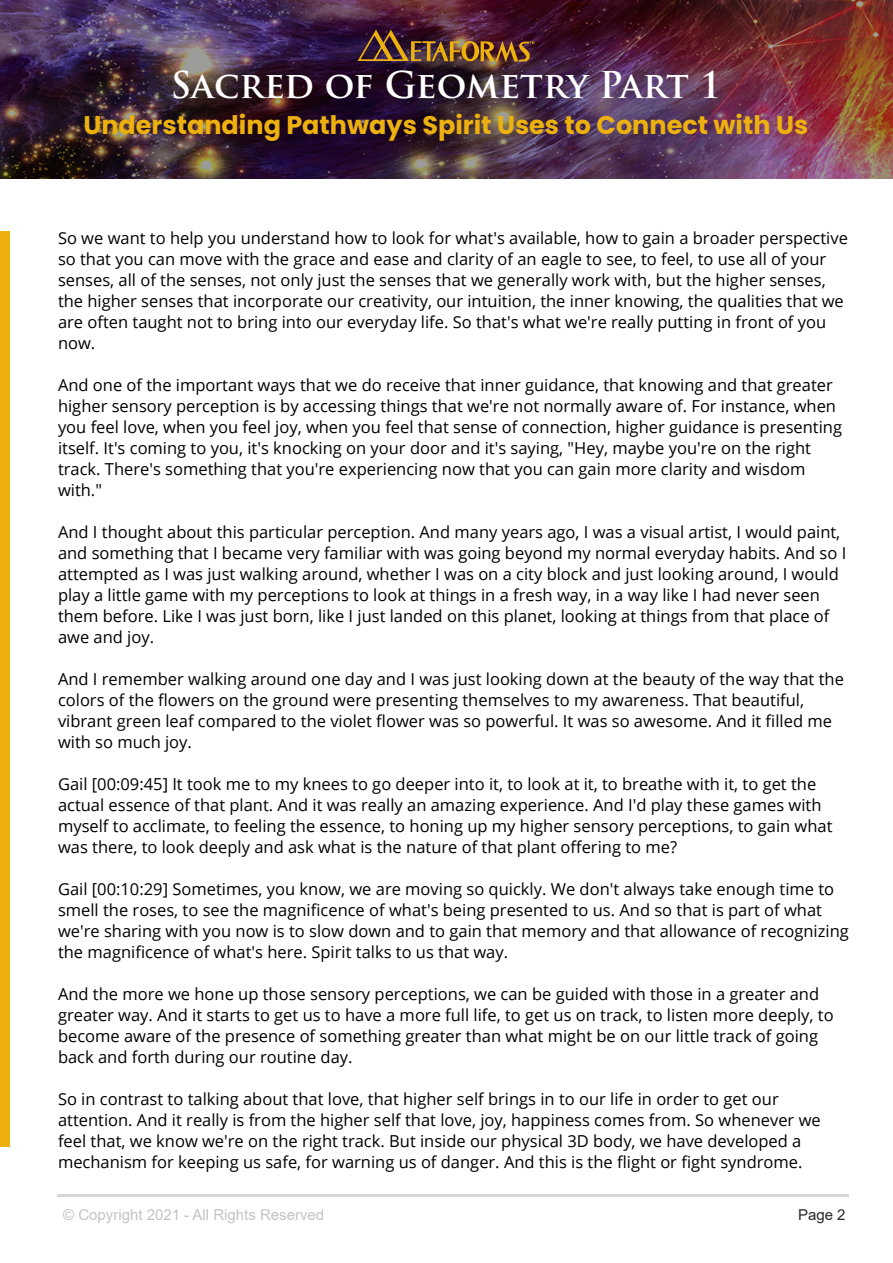
<style>
.page{position:relative;width:893px;height:1263px;background:#fff}
.page>*{position:absolute;margin:0;border:0;box-sizing:border-box;transform-origin:0 0}
.t1{font:700 36px "Trajan Pro";color:#fff}
.t2{font:700 25.5px "Poppins";color:#edb10f}
.t3{font:16.5px/21px "Open Sans";color:#000}
.t4{font:15px "Arial";color:#c4c4c4}
.t5{font:15px "Arial";color:#282828}
</style>
<div class="page">
<hr style="left:57px;top:1194px;width:792px;height:2px;background:#d6d6d6">
<img style="left:0;top:0;width:893px;height:178px">
<img style="left:358px;top:30px;width:176px;height:32px">
<div style="left:1px;top:231px;width:9px;height:916px;background:#edb10f"></div>
<h1 class="t1" style="left:170px;top:63px;width:553px">Sacred of Geometry Part 1</h1>
<h2 class="t2" style="left:83px;top:110px;width:726px">Understanding Pathways Spirit Uses to Connect with Us</h2>
<p class="t3" style="left:58px;top:227px;width:791px">So we want to help you understand how to look for what's available, how to gain a broader perspective so that you can move with the grace and ease and clarity of an eagle to see, to feel, to use all of your senses, all of the senses, not only just the senses that we generally work with, but the higher senses, the higher senses that incorporate our creativity, our intuition, the inner knowing, the qualities that we are often taught not to bring into our everyday life. So that's what we're really putting in front of you now.</p>
<p class="t3" style="left:58px;top:374px;width:786px">And one of the important ways that we do receive that inner guidance, that knowing and that greater higher sensory perception is by accessing things that we're not normally aware of. For instance, when you feel love, when you feel joy, when you feel that sense of connection, higher guidance is presenting itself. It's coming to you, it's knocking on your door and it's saying, "Hey, maybe you're on the right track. There's something that you're experiencing now that you can gain more clarity and wisdom with."</p>
<p class="t3" style="left:58px;top:521px;width:790px">And I thought about this particular perception. And many years ago, I was a visual artist, I would paint, and something that I became very familiar with was going beyond my normal everyday habits. And so I attempted as I was just walking around, whether I was on a city block and just looking around, I would play a little game with my perceptions to look at things in a fresh way, in a way like I had never seen them before. Like I was just born, like I just landed on this planet, looking at things from that place of awe and joy.</p>
<p class="t3" style="left:58px;top:668px;width:787px">And I remember walking around one day and I was just looking down at the beauty of the way that the colors of the flowers on the ground were presenting themselves to my awareness. That beautiful, vibrant green leaf compared to the violet flower was so powerful. It was so awesome. And it filled me with so much joy.</p>
<p class="t3" style="left:58px;top:773px;width:776px">Gail [00:09:45] It took me to my knees to go deeper into it, to look at it, to breathe with it, to get the actual essence of that plant. And it was really an amazing experience. And I'd play these games with myself to acclimate, to feeling the essence, to honing up my higher sensory perceptions, to gain what was there, to look deeply and ask what is the nature of that plant offering to me?</p>
<p class="t3" style="left:58px;top:878px;width:792px">Gail [00:10:29] Sometimes, you know, we are moving so quickly. We don't always take enough time to smell the roses, to see the magnificence of what's being presented to us. And so that is part of what we're sharing with you now is to slow down and to gain that memory and that allowance of recognizing the magnificence of what's here. Spirit talks to us that way.</p>
<p class="t3" style="left:58px;top:983px;width:777px">And the more we hone up those sensory perceptions, we can be guided with those in a greater and greater way. And it starts to get us to have a more full life, to get us on track, to listen more deeply, to become aware of the presence of something greater than what might be on our little track of going back and forth during our routine day.</p>
<p class="t3" style="left:58px;top:1088px;width:764px">So in contrast to talking about that love, that higher self brings in to our life in order to get our attention. And it really is from the higher self that love, joy, happiness comes from. So whenever we feel that, we know we're on the right track. But inside our physical 3D body, we have developed a mechanism for keeping us safe, for warning us of danger. And this is the flight or fight syndrome.</p>
<p class="t4" style="left:63px;top:1204px;width:263px">© Copyright 2021 - All Rights Reserved</p>
<p class="t5" style="left:798px;top:1204px;width:49px">Page 2</p>
</div>
